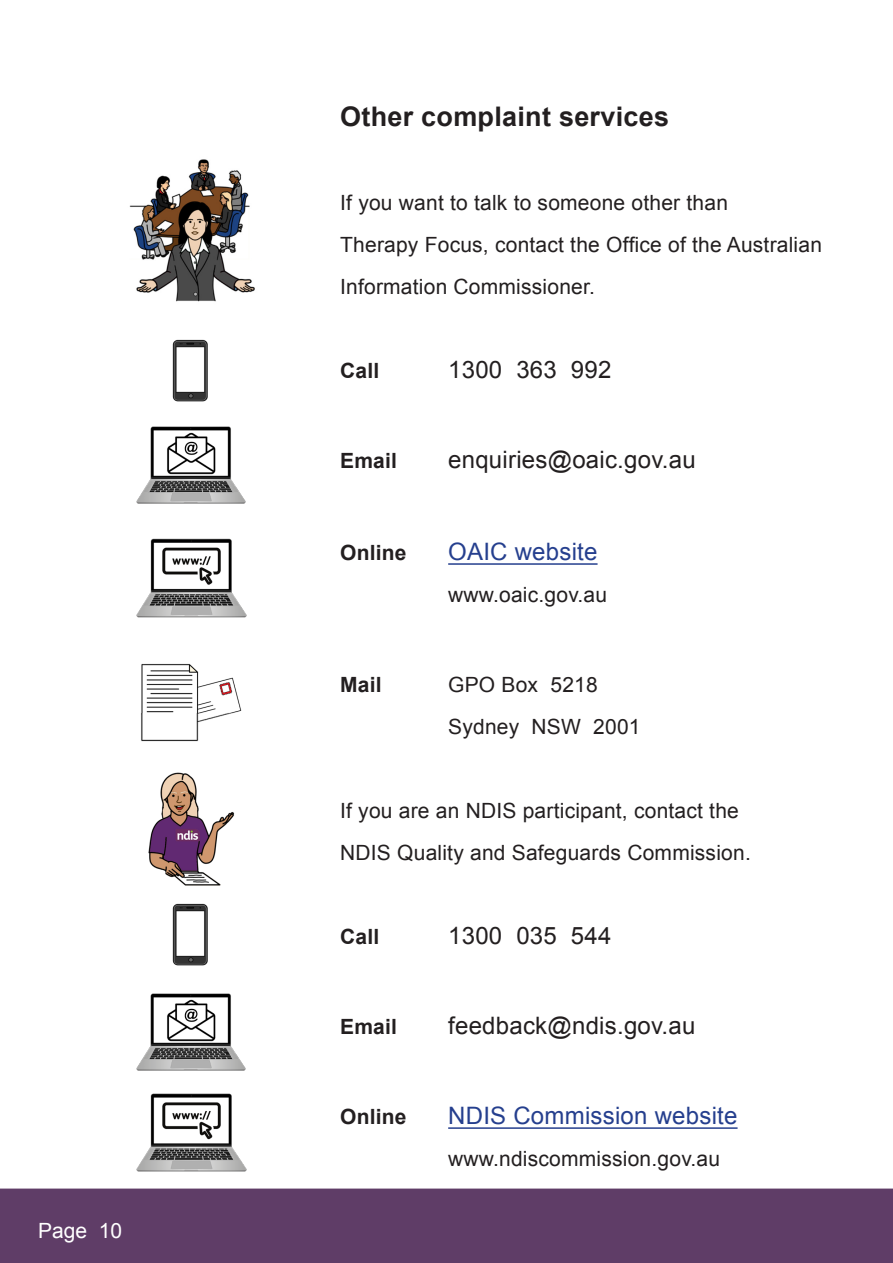
<style>
.page{position:relative;width:893px;height:1263px;background:#fff}
.page>*{position:absolute;margin:0;border:0;box-sizing:border-box;transform-origin:0 0}
.t1{font:700 27px "Arial";letter-spacing:.01em;color:#231f20}
.t2{font:24px "Arial";letter-spacing:.01em;color:#231f20}
.t3{font:24px "Arial";letter-spacing:.01em;color:#253f8e}
.t4{font:21px/42px "Arial";letter-spacing:.01em;color:#231f20}
.t5{font:700 21px "Arial";letter-spacing:.01em;color:#231f20}
.t6{font:21px "Arial";color:#fff}
</style>
<div class="page">
<div style="left:0;top:1188px;width:893px;height:75px;background:#5f3d67"></div>
<hr style="left:448px;top:563px;width:150px;height:2px;background:#253f8e">
<hr style="left:448px;top:1127px;width:290px;height:2px;background:#253f8e">
<img style="left:129px;top:159px;width:126px;height:143px">
<img style="left:172px;top:339px;width:36px;height:63px">
<img style="left:136px;top:426px;width:111px;height:192px">
<img style="left:141px;top:663px;width:101px;height:79px">
<img style="left:148px;top:772px;width:87px;height:114px">
<img style="left:172px;top:903px;width:36px;height:63px">
<img style="left:136px;top:993px;width:110px;height:78px">
<img style="left:135px;top:1093px;width:113px;height:96px">
<p class="t6" style="left:38px;top:1217px;width:86px">Page 10</p>
<h2 class="t1" style="left:340px;top:99px;width:330px">Other complaint services</h2>
<p class="t4" style="left:340px;top:182px;width:483px">If you want to talk to someone other than<br>Therapy Focus, contact the Office of the Australian<br>Information Commissioner.</p>
<p class="t5" style="left:340px;top:357px;width:41px">Call</p>
<p class="t2" style="left:448px;top:354px;width:165px">1300 363 992</p>
<p class="t5" style="left:340px;top:447px;width:58px">Email</p>
<p class="t2" style="left:448px;top:444px;width:249px">enquiries@oaic.gov.au</p>
<p class="t5" style="left:340px;top:538px;width:68px">Online</p>
<p class="t3" style="left:448px;top:535px;width:151px">OAIC website</p>
<p class="t4" style="left:448px;top:573px;width:160px">www.oaic.gov.au</p>
<p class="t5" style="left:340px;top:670px;width:43px">Mail</p>
<p class="t4" style="left:448px;top:663px;width:194px">GPO Box 5218<br>Sydney NSW 2001</p>
<p class="t4" style="left:340px;top:789px;width:412px">If you are an NDIS participant, contact the<br>NDIS Quality and Safeguards Commission.</p>
<p class="t5" style="left:340px;top:922px;width:41px">Call</p>
<p class="t2" style="left:448px;top:919px;width:165px">1300 035 544</p>
<p class="t5" style="left:340px;top:1012px;width:58px">Email</p>
<p class="t2" style="left:448px;top:1009px;width:249px">feedback@ndis.gov.au</p>
<p class="t5" style="left:340px;top:1102px;width:68px">Online</p>
<p class="t3" style="left:448px;top:1099px;width:291px">NDIS Commission website</p>
<p class="t4" style="left:448px;top:1137px;width:273px">www.ndiscommission.gov.au</p>
</div>
